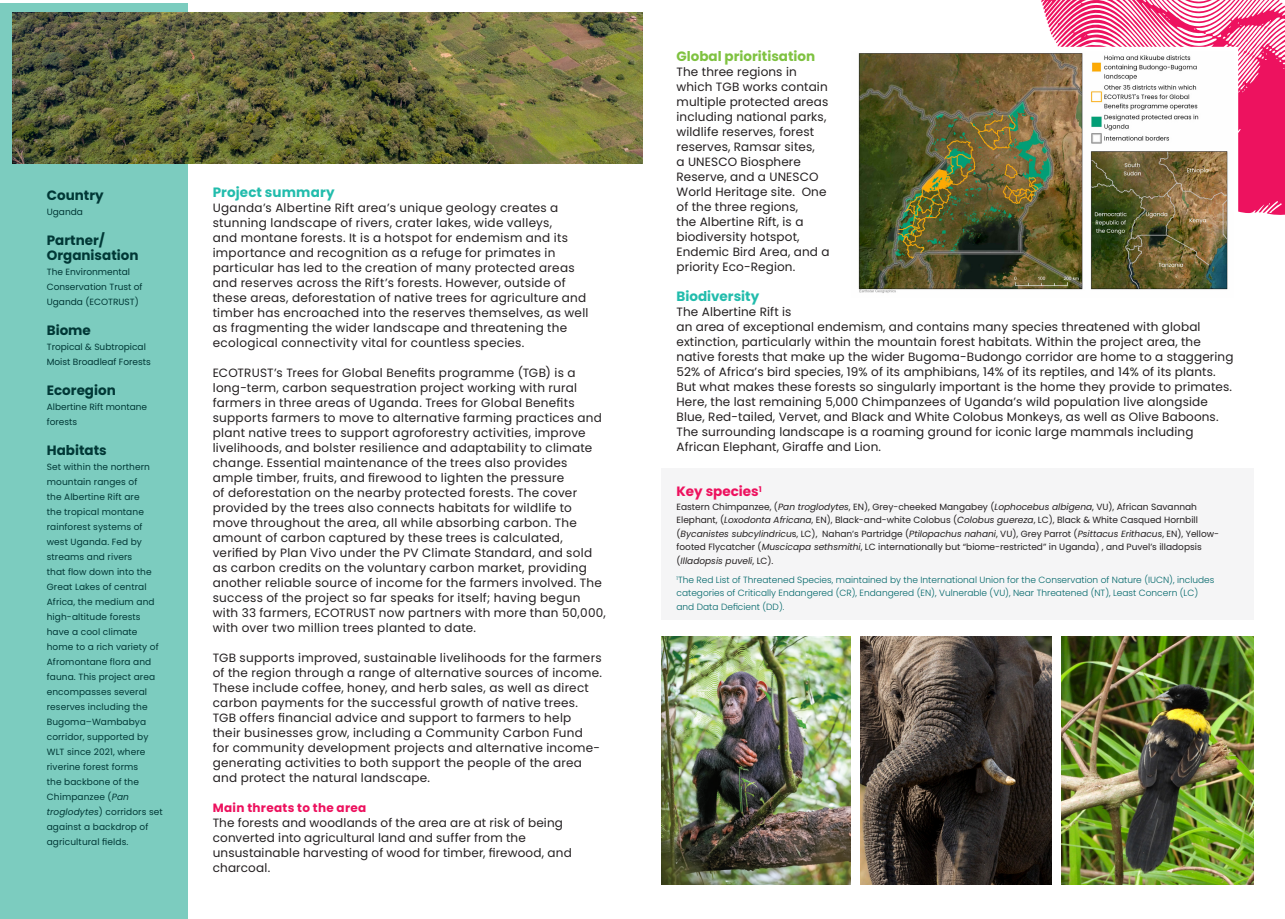
<style>
.page{position:relative;width:1285px;height:919px;background:#fff}
.page>*{position:absolute;margin:0;border:0;box-sizing:border-box;transform-origin:0 0}
.t1{font:700 13.5px/15px "Poppins";color:#013836}
.t2{font:700 13.5px "Poppins";color:#22bcac}
.t3{font:700 13.5px "Poppins";color:#7fc241}
.t4{font:700 13.5px "Poppins";color:#ed115e}
.t5{font:12px/15px "Poppins";letter-spacing:.015em;color:#231f20}
.t6{font:700 12px "Poppins";letter-spacing:.025em;color:#ed115e}
.t7{font:9px/15px "Poppins";letter-spacing:.01em;color:#013836}
.t8{font:9px/13.5px "Poppins";color:#231f20}
.t9{font:300 9px/13.5px "Poppins";color:#006669}
.s1{font-style:italic}
</style>
<div class="page">
<svg style="left:1041px;top:0;width:243px;height:215px"></svg>
<div style="left:661px;top:469px;width:592px;height:151px;background:#f5f5f6"></div>
<img style="left:858px;top:52px;width:374px;height:241px">
<img style="left:661px;top:636px;width:189px;height:248px">
<img style="left:860px;top:636px;width:191px;height:248px">
<img style="left:1061px;top:636px;width:192px;height:248px">
<div style="left:0;top:3px;width:187px;height:915px;background:#7cccbf"></div>
<img style="left:13px;top:13px;width:629px;height:151px">
<p class="t1" style="left:47px;top:187px;width:58px">Country</p>
<p class="t7" style="left:47px;top:204px;width:38px">Uganda</p>
<p class="t1" style="left:47px;top:232px;width:93px">Partner/<br>Organisation</p>
<p class="t7" style="left:47px;top:264px;width:97px">The Environmental<br>Conservation Trust of<br>Uganda (ECOTRUST)</p>
<p class="t1" style="left:47px;top:322px;width:46px">Biome</p>
<p class="t7" style="left:47px;top:339px;width:106px">Tropical &amp; Subtropical<br>Moist Broadleaf Forests</p>
<p class="t1" style="left:47px;top:382px;width:71px">Ecoregion</p>
<p class="t7" style="left:47px;top:399px;width:102px">Albertine Rift montane forests</p>
<p class="t1" style="left:47px;top:442px;width:61px">Habitats</p>
<p class="t7" style="left:47px;top:459px;width:117px">Set within the northern mountain ranges of<br>the Albertine Rift are<br>the tropical montane rainforest systems of west Uganda. Fed by streams and rivers<br>that flow down into the<br>Great Lakes of central<br>Africa, the medium and high-altitude forests have a cool climate home to a rich variety of<br>Afromontane flora and fauna. This project area encompasses several reserves including the<br>Bugoma–Wambabya corridor, supported by<br>WLT since 2021, where riverine forest forms<br>the backbone of the<br>Chimpanzee (<span class="s1">Pan troglodytes</span>) corridors set against a backdrop of agricultural fields.</p>
<p class="t2" style="left:213px;top:184px;width:123px">Project summary</p>
<p class="t5" style="left:213px;top:200px;width:377px">Uganda’s Albertine Rift area’s unique geology creates a stunning landscape of rivers, crater lakes, wide valleys,<br>and montane forests. It is a hotspot for endemism and its importance and recognition as a refuge for primates in particular has led to the creation of many protected areas and reserves across the Rift’s forests. However, outside of these areas, deforestation of native trees for agriculture and timber has encroached into the reserves themselves, as well as fragmenting the wider landscape and threatening the ecological connectivity vital for countless species.</p>
<p class="t5" style="left:213px;top:365px;width:394px">ECOTRUST’s Trees for Global Benefits programme (TGB) is a long-term, carbon sequestration project working with rural farmers in three areas of Uganda. Trees for Global Benefits supports farmers to move to alternative farming practices and plant native trees to support agroforestry activities, improve livelihoods, and bolster resilience and adaptability to climate change. Essential maintenance of the trees also provides ample timber, fruits, and firewood to lighten the pressure<br>of deforestation on the nearby protected forests. The cover provided by the trees also connects habitats for wildlife to move throughout the area, all while absorbing carbon. The amount of carbon captured by these trees is calculated, verified by Plan Vivo under the PV Climate Standard, and sold as carbon credits on the voluntary carbon market, providing another reliable source of income for the farmers involved. The success of the project so far speaks for itself; having begun with 33 farmers, ECOTRUST now partners with more than 50,000, with over two million trees planted to date.</p>
<p class="t5" style="left:213px;top:650px;width:390px">TGB supports improved, sustainable livelihoods for the farmers of the region through a range of alternative sources of income.<br>These include coffee, honey, and herb sales, as well as direct carbon payments for the successful growth of native trees.<br>TGB offers financial advice and support to farmers to help their businesses grow, including a Community Carbon Fund for community development projects and alternative income&shy;generating activities to both support the people of the area and protect the natural landscape.</p>
<p class="t6" style="left:213px;top:800px;width:155px">Main threats to the area</p>
<p class="t5" style="left:213px;top:815px;width:360px">The forests and woodlands of the area are at risk of being converted into agricultural land and suffer from the unsustainable harvesting of wood for timber, firewood, and charcoal.</p>
<p class="t3" style="left:676px;top:48px;width:140px">Global prioritisation</p>
<p class="t5" style="left:676px;top:64px;width:154px">The three regions in which TGB works contain multiple protected areas including national parks, wildlife reserves, forest reserves, Ramsar sites,<br>a UNESCO Biosphere<br>Reserve, and a UNESCO<br>World Heritage site. One of the three regions,<br>the Albertine Rift, is a biodiversity hotspot,<br>Endemic Bird Area, and a priority Eco-Region.</p>
<p class="t2" style="left:676px;top:288px;width:84px">Biodiversity</p>
<p class="t5" style="left:676px;top:304px;width:558px">The Albertine Rift is<br>an area of exceptional endemism, and contains many species threatened with global extinction, particularly within the mountain forest habitats. Within the project area, the native forests that make up the wider Bugoma-Budongo corridor are home to a staggering 52% of Africa’s bird species, 19% of its amphibians, 14% of its reptiles, and 14% of its plants.<br>But what makes these forests so singularly important is the home they provide to primates.<br>Here, the last remaining 5,000 Chimpanzees of Uganda’s wild population live alongside Blue, Red-tailed, Vervet, and Black and White Colobus Monkeys, as well as Olive Baboons.<br>The surrounding landscape is a roaming ground for iconic large mammals including African Elephant, Giraffe and Lion.</p>
<p class="t4" style="left:676px;top:483px;width:87px">Key species<sup>1</sup></p>
<p class="t8" style="left:676px;top:499px;width:544px">Eastern Chimpanzee, (<span class="s1">Pan troglodytes</span>, EN), Grey-cheeked Mangabey (<span class="s1">Lophocebus albigena</span>, VU), African Savannah Elephant, (<span class="s1">Loxodonta Africana</span>, EN), Black-and-white Colobus (<span class="s1">Colobus guereza</span>, LC), Black &amp; White Casqued Hornbill (<span class="s1">Bycanistes subcylindricu</span>s, LC), Nahan’s Partridge (<span class="s1">Ptilopachus nahani</span>, VU), Grey Parrot (<span class="s1">Psittacus Erithacus</span>, EN), Yellow&shy;footed Flycatcher (<span class="s1">Muscicapa sethsmithi</span>, LC internationally but “biome-restricted” in Uganda) , and Puvel’s illadopsis (<span class="s1">Illadopsis puveli</span>, LC).</p>
<p class="t9" style="left:676px;top:573px;width:539px"><sup>1</sup>The Red List of Threatened Species, maintained by the International Union for the Conservation of Nature (IUCN), includes categories of Critically Endangered (CR), Endangered (EN), Vulnerable (VU), Near Threatened (NT), Least Concern (LC) and Data Deficient (DD).</p>
</div>
